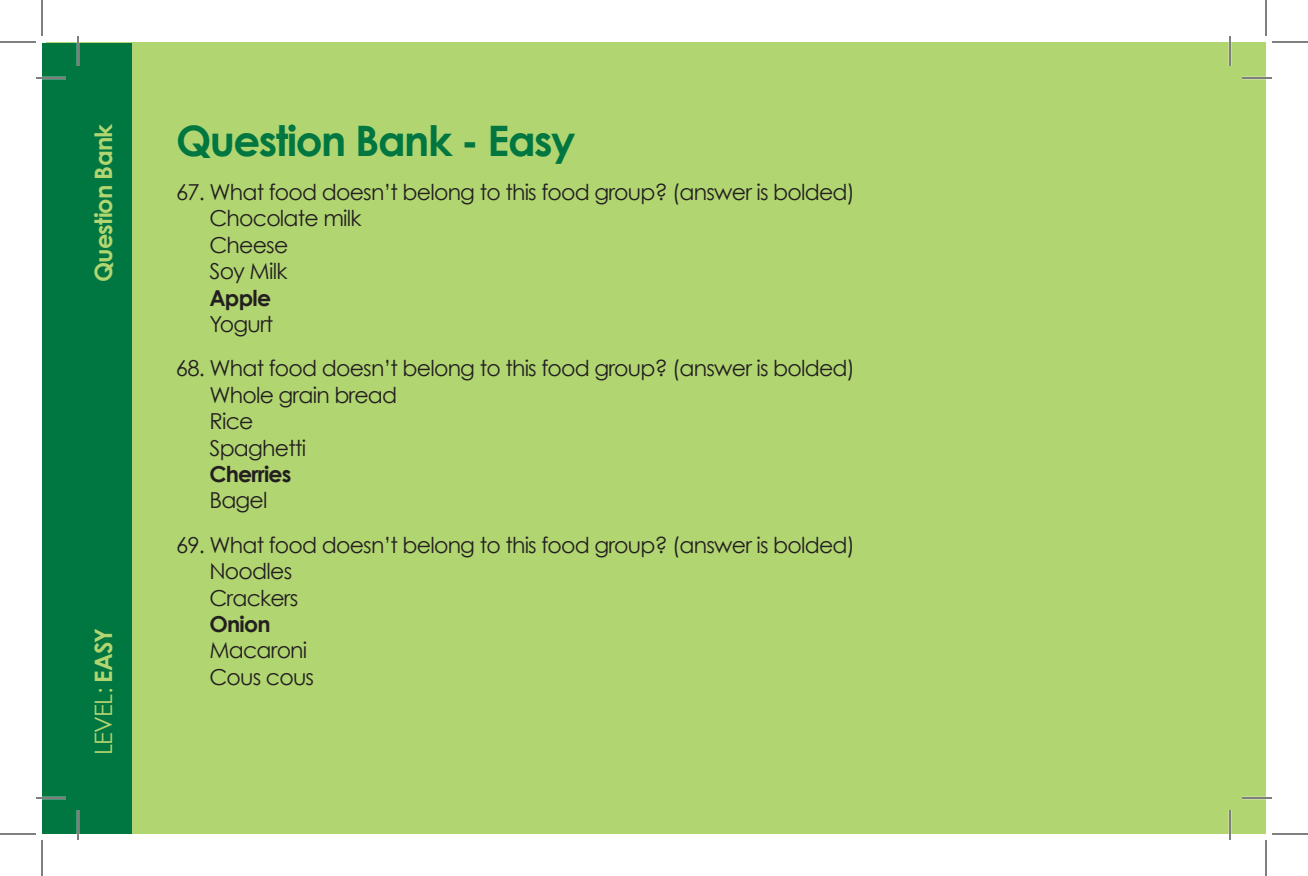
<style>
.page{position:relative;width:1308px;height:876px;background:#fff}
.page>*{position:absolute;margin:0;border:0;box-sizing:border-box;transform-origin:0 0}
.t1{font:700 42px "Century Gothic";letter-spacing:-.035em;color:#007640}
.t2{font:700 24px "Century Gothic";letter-spacing:-.035em;color:#b1d571}
.t3{font:24px "Century Gothic";letter-spacing:-.035em;color:#b1d571}
.t4{font:22px/26.4px "Century Gothic";letter-spacing:-.035em;color:#231f20}
.t5{font:700 22px "Century Gothic";letter-spacing:-.035em;color:#231f20}
.s1{font-weight:700}
</style>
<div class="page">
<div style="left:47px;top:42px;width:1219px;height:792px;background:#b1d571"></div>
<div style="left:42px;top:43px;width:89px;height:791px;background:#007640"></div>
<hr style="left:36px;top:77px;width:30px;height:2px;background:#fff">
<hr style="left:1242px;top:77px;width:30px;height:2px;background:#fff">
<hr style="left:36px;top:797px;width:30px;height:2px;background:#fff">
<hr style="left:1242px;top:797px;width:30px;height:2px;background:#fff">
<hr style="left:77px;top:36px;width:2px;height:30px;background:#fff">
<hr style="left:77px;top:810px;width:2px;height:30px;background:#fff">
<hr style="left:1229px;top:36px;width:2px;height:30px;background:#fff">
<hr style="left:1229px;top:810px;width:2px;height:30px;background:#fff">
<hr style="left:36px;top:78px;width:30px;height:1px;background:#000">
<hr style="left:1242px;top:78px;width:30px;height:1px;background:#000">
<hr style="left:36px;top:798px;width:30px;height:1px;background:#000">
<hr style="left:1242px;top:798px;width:30px;height:1px;background:#000">
<hr style="left:78px;top:36px;width:1px;height:30px;background:#000">
<hr style="left:78px;top:810px;width:1px;height:30px;background:#000">
<hr style="left:1230px;top:36px;width:1px;height:30px;background:#000">
<hr style="left:1230px;top:810px;width:1px;height:30px;background:#000">
<hr style="left:0;top:42px;width:36px;height:1px;background:#000">
<hr style="left:1272px;top:42px;width:36px;height:1px;background:#000">
<hr style="left:0;top:834px;width:36px;height:1px;background:#000">
<hr style="left:1272px;top:834px;width:36px;height:1px;background:#000">
<hr style="left:42px;top:0;width:1px;height:36px;background:#000">
<hr style="left:42px;top:840px;width:1px;height:36px;background:#000">
<hr style="left:1266px;top:0;width:1px;height:36px;background:#000">
<hr style="left:1266px;top:840px;width:1px;height:36px;background:#000">
<p class="t2" style="left:88px;top:282px;width:160px;rotate:-90deg">Question Bank</p>
<p class="t3" style="left:89px;top:755px;width:129px;rotate:-90deg">LEVEL: <span class="s1">EASY</span></p>
<h1 class="t1" style="left:176px;top:114px;width:401px">Question Bank - Easy</h1>
<p class="t4" style="left:209px;top:178px;width:647px;text-indent:-33px">67. What food doesn’t belong to this food group? (answer is bolded)<br>Chocolate milk<br>Cheese<br>Soy Milk</p>
<p class="t5" style="left:209px;top:284px;width:63px">Apple</p>
<p class="t4" style="left:209px;top:310px;width:65px">Yogurt</p>
<p class="t4" style="left:209px;top:355px;width:647px;text-indent:-33px">68. What food doesn’t belong to this food group? (answer is bolded)<br>Whole grain bread<br>Rice<br>Spaghetti</p>
<p class="t5" style="left:209px;top:460px;width:84px">Cherries</p>
<p class="t4" style="left:209px;top:487px;width:60px">Bagel</p>
<p class="t4" style="left:209px;top:531px;width:647px;text-indent:-33px">69. What food doesn’t belong to this food group? (answer is bolded)<br>Noodles<br>Crackers</p>
<p class="t5" style="left:209px;top:610px;width:63px">Onion</p>
<p class="t4" style="left:209px;top:637px;width:106px">Macaroni<br>Cous cous</p>
</div>
